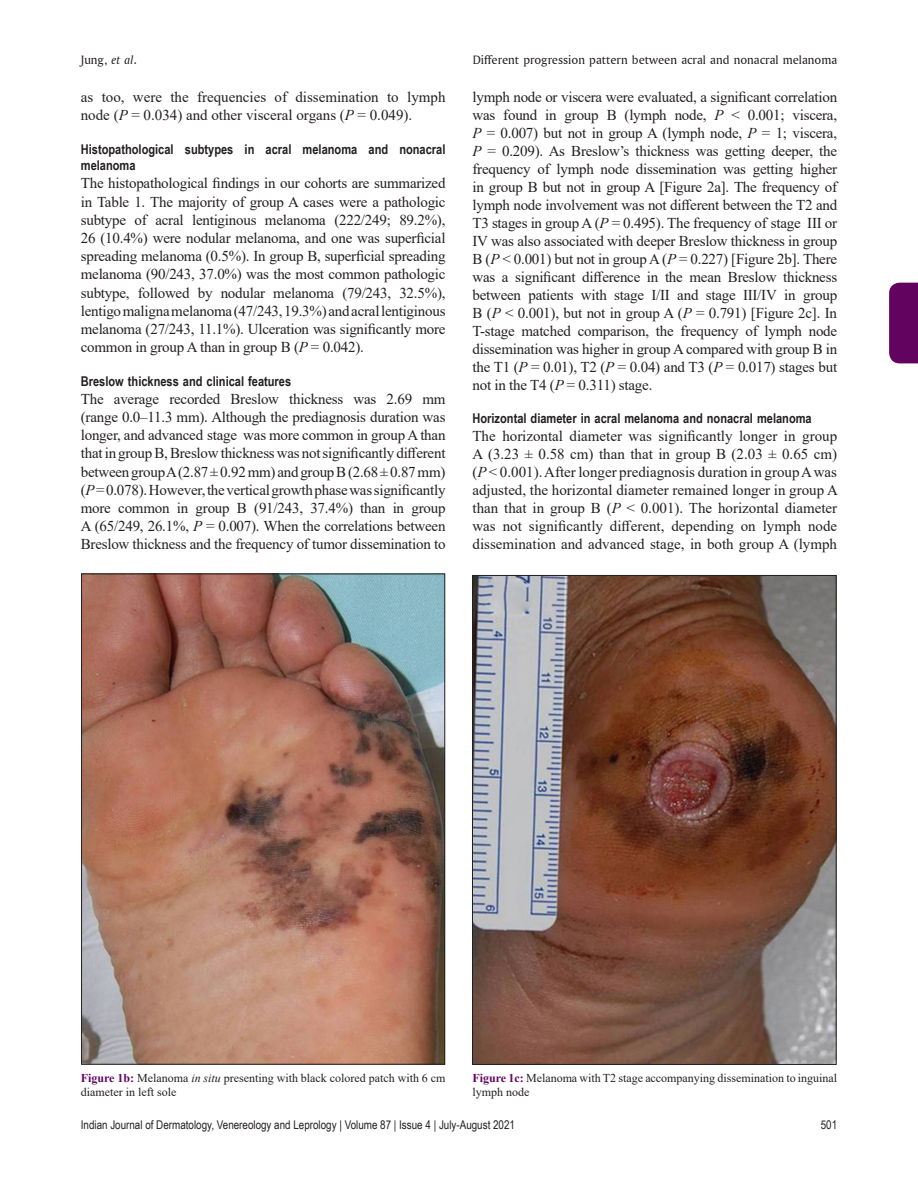
<style>
.page{position:relative;width:918px;height:1188px;background:#fff}
.page>*{position:absolute;margin:0;border:0;box-sizing:border-box;transform-origin:0 0}
.TX{font:15px/18px "Times New Roman";letter-spacing:-.015em;color:#231f20;text-align:justify}
.t1{font:700 13.5px/16.4px "Arial Narrow";color:#231f20}
.t2{font:12.75px "Amerigo BT Roman A";color:#231f20}
.FGC{font:12px/14.4px "Times New Roman";color:#231f20}
.t3{font:12px "Arial Narrow";color:#231f20}
.s1{font-family:"Amerigo BT Italic A"}
.s2{font-style:italic}
.s3{font-weight:700;color:#630360}
</style>
<div class="page">
<div style="left:889px;top:283px;width:29px;height:80px;background:#630360"></div>
<img style="left:83px;top:576px;width:360px;height:486px">
<img style="left:474px;top:577px;width:360px;height:486px">
<p class="t2" style="left:81px;top:52px;width:57px">Jung, <span class="s1">et al</span>.</p>
<p class="t2" style="left:473px;top:52px;width:366px">Different progression pattern between acral and nonacral melanoma</p>
<p class="TX" style="left:81px;top:88px;width:366px">as too, were the frequencies of dissemination to lymph node (<span class="s2">P</span> = 0.034) and other visceral organs (<span class="s2">P</span> = 0.049).</p>
<h2 class="t1" style="left:81px;top:140px;width:366px">Histopathological subtypes in acral melanoma and nonacral melanoma</h2>
<p class="TX" style="left:81px;top:174px;width:366px">The histopathological findings in our cohorts are summarized in Table 1. The majority of group A cases were a pathologic subtype of acral lentiginous melanoma (222/249; 89.2%), 26 (10.4%) were nodular melanoma, and one was superficial spreading melanoma (0.5%). In group B, superficial spreading melanoma (90/243, 37.0%) was the most common pathologic subtype, followed by nodular melanoma (79/243, 32.5%), lentigo maligna melanoma(47/243, 19.3%) and acral lentiginous melanoma (27/243, 11.1%). Ulceration was significantly more common in group A than in group B (<span class="s2">P</span> = 0.042).</p>
<h2 class="t1" style="left:81px;top:372px;width:212px">Breslow thickness and clinical features</h2>
<p class="TX" style="left:81px;top:389px;width:366px">The average recorded Breslow thickness was 2.69 mm (range 0.0–11.3 mm). Although the prediagnosis duration was longer, and advanced stage was more common in group A than that in group B, Breslow thickness was not significantly different between group A(2.87±0.92 mm) and group B(2.68±0.87 mm) (<span class="s2">P</span>=0.078). However, the vertical growth phase was significantly more common in group B (91/243, 37.4%) than in group A (65/249, 26.1%, <span class="s2">P</span> = 0.007). When the correlations between Breslow thickness and the frequency of tumor dissemination to</p>
<p class="TX" style="left:472px;top:88px;width:366px">lymph node or viscera were evaluated, a significant correlation was found in group B (lymph node, <span class="s2">P</span> &lt; 0.001; viscera, <span class="s2">P</span> = 0.007) but not in group A (lymph node, <span class="s2">P</span> = 1; viscera, <span class="s2">P</span> = 0.209). As Breslow’s thickness was getting deeper, the frequency of lymph node dissemination was getting higher in group B but not in group A [Figure 2a]. The frequency of lymph node involvement was not different between the T2 and T3 stages in group A (<span class="s2">P</span> = 0.495). The frequency of stage III or IV was also associated with deeper Breslow thickness in group B (<span class="s2">P</span> &lt; 0.001) but not in group A (<span class="s2">P</span> = 0.227) [Figure 2b]. There was a significant difference in the mean Breslow thickness between patients with stage Ⅰ/II and stage Ⅲ/Ⅳ in group B (<span class="s2">P</span> &lt; 0.001), but not in group A (<span class="s2">P</span> = 0.791) [Figure 2c]. In T‑stage matched comparison, the frequency of lymph node dissemination was higher in group A compared with group B in the T1 (<span class="s2">P</span> = 0.01), T2 (<span class="s2">P</span> = 0.04) and T3 (<span class="s2">P</span> = 0.017) stages but not in the T4 (<span class="s2">P</span> = 0.311) stage.</p>
<h2 class="t1" style="left:472px;top:410px;width:341px">Horizontal diameter in acral melanoma and nonacral melanoma</h2>
<p class="TX" style="left:472px;top:427px;width:367px">The horizontal diameter was significantly longer in group A (3.23 ± 0.58 cm) than that in group B (2.03 ± 0.65 cm) (<span class="s2">P</span> &lt; 0.001). After longer prediagnosis duration in group A was adjusted, the horizontal diameter remained longer in group A than that in group B (<span class="s2">P</span> &lt; 0.001). The horizontal diameter was not significantly different, depending on lymph node dissemination and advanced stage, in both group A (lymph</p>
<p class="FGC" style="left:81px;top:1070px;width:366px"><span class="s3">Figure 1b:</span> Melanoma <span class="s2">in situ</span> presenting with black colored patch with 6 cm diameter in left sole</p>
<p class="FGC" style="left:473px;top:1070px;width:366px"><span class="s3">Figure 1c:</span> Melanoma with T2 stage accompanying dissemination to inguinal lymph node</p>
<p class="t3" style="left:81px;top:1116px;width:436px">Indian Journal of Dermatology, Venereology and Leprology | Volume 87 | Issue 4 | July-August 2021</p>
<p class="t3" style="left:821px;top:1116px;width:18px">501</p>
</div>
